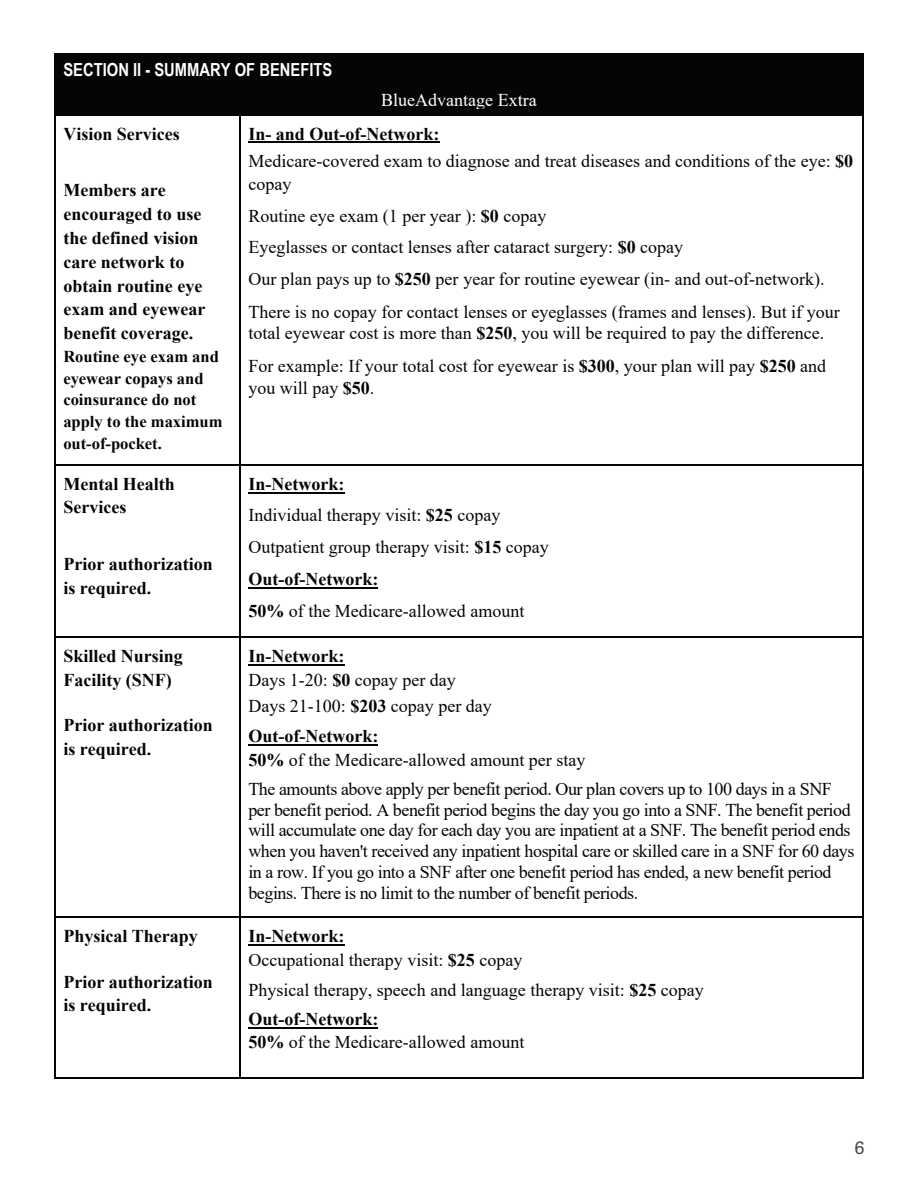
<style>
.page{position:relative;width:918px;height:1188px;background:#fff}
.page>*{position:absolute;margin:0;border:0;box-sizing:border-box;transform-origin:0 0}
.t1{font:18px/32px "Times New Roman";color:#040504}
.t2{font:18px/20.9px "Times New Roman";letter-spacing:-.025em;color:#040504}
.t3{font:700 18px/23.9px "Times New Roman";color:#040504}
.t4{font:700 18px "Arial Narrow";color:#fff}
.t5{font:18px "Times New Roman";color:#fff}
.t6{font:18px "Univers LT Std";color:#4b4c4d}
.t7{font:700 16.5px/21.8px "Times New Roman";color:#040504}
.s1{font-weight:700}
</style>
<div class="page">
<div style="left:63px;top:60px;width:791px;height:20px;background:#040504"></div>
<svg style="left:54px;top:54px;width:2px;height:6px"></svg>
<hr style="left:56px;top:54px;width:806px;height:1px;background:#040504">
<div style="left:56px;top:55px;width:806px;height:5px;background:#040504"></div>
<div style="left:55px;top:80px;width:808px;height:5px;background:#040504"></div>
<hr style="left:54px;top:60px;width:2px;height:25px;background:#040504">
<div style="left:63px;top:89px;width:791px;height:21px;background:#040504"></div>
<hr style="left:56px;top:85px;width:806px;height:1px;background:#040504">
<hr style="left:56px;top:86px;width:806px;height:3px;background:#040504">
<hr style="left:55px;top:110px;width:808px;height:4px;background:#040504">
<hr style="left:54px;top:89px;width:2px;height:25px;background:#040504">
<hr style="left:248px;top:142px;width:192px;height:1px;background:#040504">
<hr style="left:56px;top:114px;width:183px;height:1px;background:#040504">
<hr style="left:241px;top:114px;width:621px;height:1px;background:#040504">
<svg style="left:862px;top:54px;width:1px;height:64px"></svg>
<hr style="left:54px;top:118px;width:2px;height:346px;background:#040504">
<hr style="left:239px;top:118px;width:2px;height:346px;background:#040504">
<hr style="left:862px;top:118px;width:1px;height:346px;background:#040504">
<hr style="left:248px;top:492px;width:97px;height:2px;background:#040504">
<hr style="left:248px;top:587px;width:130px;height:2px;background:#040504">
<hr style="left:56px;top:464px;width:183px;height:2px;background:#040504">
<hr style="left:241px;top:464px;width:621px;height:2px;background:#040504">
<hr style="left:54px;top:468px;width:2px;height:168px;background:#040504">
<hr style="left:239px;top:468px;width:2px;height:168px;background:#040504">
<hr style="left:862px;top:468px;width:1px;height:168px;background:#040504">
<hr style="left:248px;top:664px;width:97px;height:2px;background:#040504">
<hr style="left:248px;top:744px;width:130px;height:2px;background:#040504">
<hr style="left:56px;top:636px;width:183px;height:1px;background:#040504">
<hr style="left:241px;top:636px;width:621px;height:1px;background:#040504">
<hr style="left:54px;top:640px;width:2px;height:276px;background:#040504">
<hr style="left:239px;top:640px;width:2px;height:276px;background:#040504">
<hr style="left:862px;top:640px;width:1px;height:276px;background:#040504">
<hr style="left:248px;top:944px;width:97px;height:2px;background:#040504">
<hr style="left:248px;top:1027px;width:130px;height:2px;background:#040504">
<hr style="left:56px;top:916px;width:183px;height:1px;background:#040504">
<hr style="left:241px;top:916px;width:621px;height:1px;background:#040504">
<hr style="left:54px;top:920px;width:2px;height:158px;background:#040504">
<hr style="left:56px;top:1078px;width:183px;height:1px;background:#040504">
<hr style="left:239px;top:920px;width:2px;height:158px;background:#040504">
<hr style="left:241px;top:1078px;width:621px;height:1px;background:#040504">
<hr style="left:862px;top:920px;width:1px;height:158px;background:#040504">
<p class="t4" style="left:63px;top:56px;width:270px">SECTION II - SUMMARY OF BENEFITS</p>
<p class="t5" style="left:381px;top:87px;width:157px">BlueAdvantage Extra</p>
<p class="t3" style="left:63px;top:121px;width:118px">Vision Services</p>
<p class="t3" style="left:63px;top:178px;width:143px">Members are encouraged to use the defined vision care network to obtain routine eye exam and eyewear benefit coverage.</p>
<p class="t7" style="left:63px;top:345px;width:161px">Routine eye exam and eyewear copays and coinsurance do not apply to the maximum out-of-pocket.</p>
<p class="t3" style="left:63px;top:472px;width:113px;line-height:23.4px">Mental Health<br>Services</p>
<p class="t3" style="left:63px;top:552px;width:151px">Prior authorization is required.</p>
<p class="t3" style="left:63px;top:644px;width:121px;line-height:23.4px">Skilled Nursing<br>Facility (SNF)</p>
<p class="t3" style="left:63px;top:713px;width:151px">Prior authorization is required.</p>
<p class="t3" style="left:63px;top:924px;width:136px">Physical Therapy</p>
<p class="t3" style="left:63px;top:969px;width:151px">Prior authorization is required.</p>
<p class="t1" style="left:248px;top:120px;width:606px;line-height:27.3px"><span class="s1">In- and Out-of-Network:<br></span>Medicare-covered exam to diagnose and treat diseases and conditions of the eye: <span class="s1">$0</span></p>
<p class="t1" style="left:248px;top:167px;width:593px">copay<br>Routine eye exam (1 per year ): <span class="s1">$0</span> copay<br>Eyeglasses or contact lenses after cataract surgery: <span class="s1">$0</span> copay<br>Our plan pays up to <span class="s1">$250</span> per year for routine eyewear (in- and out-of-network).<br>There is no copay for contact lenses or eyeglasses (frames and lenses). But if your</p>
<p class="t1" style="left:248px;top:315px;width:579px;line-height:33.9px">total eyewear cost is more than <span class="s1">$250</span>, you will be required to pay the difference.<br>For example: If your total cost for eyewear is <span class="s1">$300</span>, your plan will pay <span class="s1">$250</span> and</p>
<p class="t1" style="left:248px;top:371px;width:127px">you will pay <span class="s1">$50</span>.</p>
<p class="t1" style="left:248px;top:468px;width:302px"><span class="s1">In-Network:<br></span>Individual therapy visit: <span class="s1">$25</span> copay<br>Outpatient group therapy visit: <span class="s1">$15</span> copay<br><span class="s1">Out-of-Network:<br>50%</span> of the Medicare-allowed amount</p>
<p class="t1" style="left:248px;top:644px;width:209px;line-height:23.4px"><span class="s1">In-Network:<br></span>Days 1-20: <span class="s1">$0</span> copay per day</p>
<p class="t1" style="left:248px;top:691px;width:245px;line-height:29.8px">Days 21-100: <span class="s1">$203</span> copay per day<br><span class="s1">Out-of-Network:</span></p>
<p class="t2" style="left:248px;top:745px;width:585px;line-height:29.1px"><span class="s1">50%</span> of the Medicare-allowed amount per stay<br>The amounts above apply per benefit period. Our plan covers up to 100 days in a SNF</p>
<p class="t2" style="left:248px;top:799px;width:608px">per benefit period. A benefit period begins the day you go into a SNF. The benefit period will accumulate one day for each day you are inpatient at a SNF. The benefit period ends when you haven't received any inpatient hospital care or skilled care in a SNF for 60 days in a row. If you go into a SNF after one benefit period has ended, a new benefit period begins. There is no limit to the number of benefit periods.</p>
<p class="t1" style="left:248px;top:924px;width:275px;line-height:23.4px"><span class="s1">In-Network:<br></span>Occupational therapy visit: <span class="s1">$25</span> copay</p>
<p class="t1" style="left:248px;top:974px;width:457px;line-height:29.5px">Physical therapy, speech and language therapy visit: <span class="s1">$25</span> copay<br><span class="s1">Out-of-Network:</span></p>
<p class="t1" style="left:248px;top:1026px;width:277px"><span class="s1">50%</span> of the Medicare-allowed amount</p>
<p class="t6" style="left:855px;top:1137px;width:12px">6</p>
</div>
